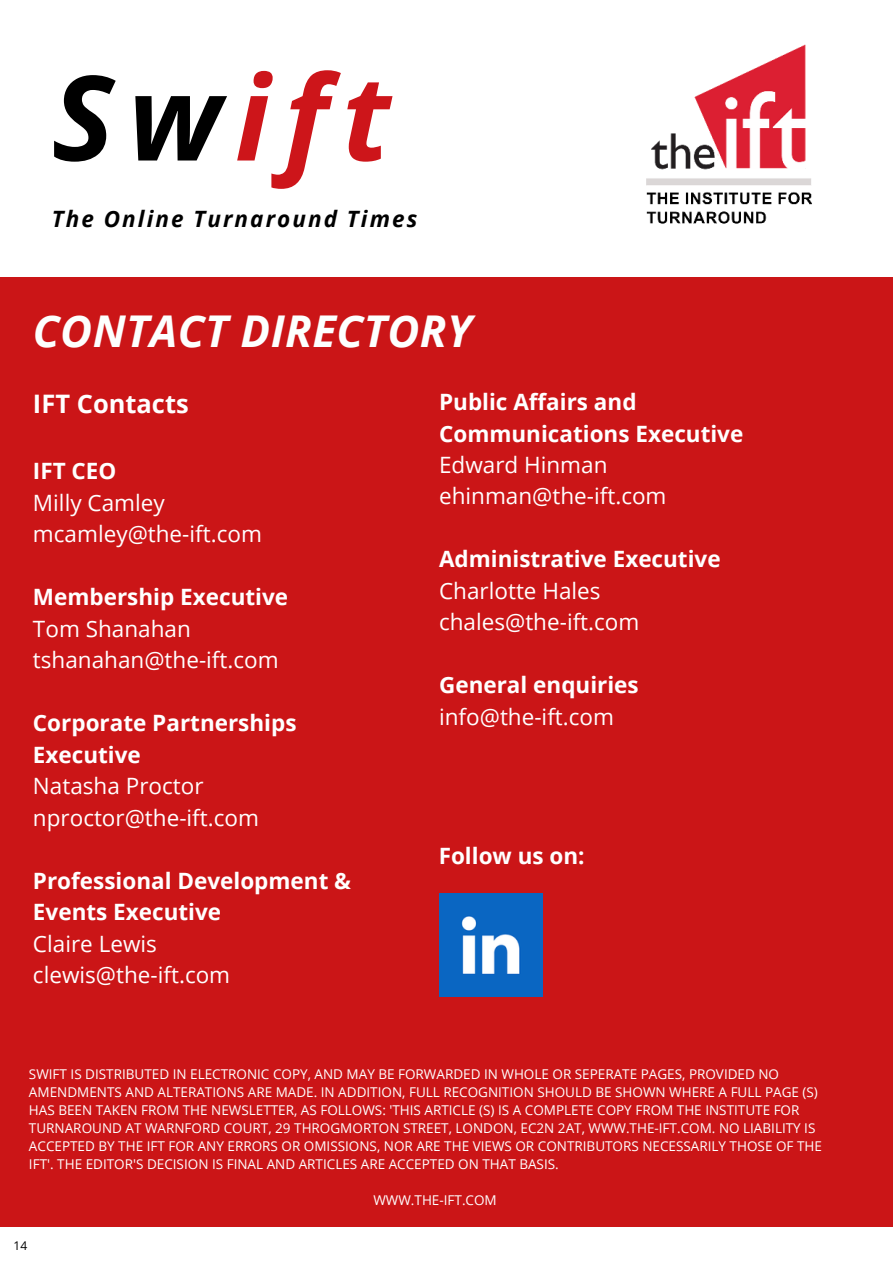
<style>
.page{position:relative;width:893px;height:1264px;background:#fff}
.page>*{position:absolute;margin:0;border:0;box-sizing:border-box;transform-origin:0 0}
.t1{font:italic 700 117.9px "Open Sans";letter-spacing:.12em;color:#cd151a}
.t2{font:italic 700 43.8px "Open Sans";letter-spacing:.01em;color:#fdfffe}
.t3{font:700 25.5px "Open Sans";color:#fff}
.t4{font:22.5px/31.5px "Open Sans";color:#fff}
.t5{font:700 22.5px/31.5px "Open Sans";color:#fff}
.t6{font:italic 700 22.5px "Open Sans";letter-spacing:.09em;color:#000}
.t7{font:13.5px/18px "Open Sans";color:#fff}
.t8{font:12px "Open Sans";color:#000}
.s1{color:#000}
</style>
<div class="page">
<div style="left:0;top:277px;width:892px;height:949px;background:#cb1517"></div>
<img style="left:646px;top:44px;width:166px;height:180px">
<img style="left:439px;top:893px;width:103px;height:103px">
<h1 class="t1" style="left:52px;top:35px;width:340px"><span class="s1">Sw</span>ift</h1>
<h3 class="t6" style="left:52px;top:203px;width:367px">The Online Turnaround Times</h3>
<h2 class="t2" style="left:33px;top:300px;width:440px">CONTACT DIRECTORY</h2>
<h3 class="t3" style="left:33px;top:386px;width:157px">IFT Contacts</h3>
<h3 class="t5" style="left:33px;top:455px;width:85px">IFT CEO</h3>
<h3 class="t4" style="left:33px;top:486px;width:230px">Milly Camley mcamley@the-ift.com</h3>
<h3 class="t5" style="left:33px;top:581px;width:257px">Membership Executive</h3>
<h3 class="t4" style="left:33px;top:612px;width:247px">Tom Shanahan tshanahan@the-ift.com</h3>
<h3 class="t5" style="left:33px;top:707px;width:265px">Corporate Partnerships<br>Executive</h3>
<h3 class="t4" style="left:33px;top:769px;width:227px">Natasha Proctor nproctor@the-ift.com</h3>
<h3 class="t5" style="left:33px;top:864px;width:319px">Professional Development &amp;<br>Events Executive</h3>
<h3 class="t4" style="left:33px;top:927px;width:199px">Claire Lewis clewis@the-ift.com</h3>
<h3 class="t5" style="left:439px;top:385px;width:306px">Public Affairs and<br>Communications Executive</h3>
<h3 class="t4" style="left:439px;top:448px;width:229px">Edward Hinman ehinman@the-ift.com</h3>
<h3 class="t5" style="left:439px;top:543px;width:283px">Administrative Executive</h3>
<h3 class="t4" style="left:439px;top:574px;width:202px">Charlotte Hales chales@the-ift.com</h3>
<h3 class="t5" style="left:439px;top:669px;width:201px">General enquiries</h3>
<h3 class="t4" style="left:439px;top:700px;width:176px">info@the-ift.com</h3>
<h3 class="t5" style="left:438px;top:839px;width:147px">Follow us on:</h3>
<p class="t7" style="left:29px;top:1065px;width:794px">SWIFT IS DISTRIBUTED IN ELECTRONIC COPY, AND MAY BE FORWARDED IN WHOLE OR SEPERATE PAGES, PROVIDED NO AMENDMENTS AND ALTERATIONS ARE MADE. IN ADDITION, FULL RECOGNITION SHOULD BE SHOWN WHERE A FULL PAGE (S)<br>HAS BEEN TAKEN FROM THE NEWSLETTER, AS FOLLOWS: 'THIS ARTICLE (S) IS A COMPLETE COPY FROM THE INSTITUTE FOR TURNAROUND AT WARNFORD COURT, 29 THROGMORTON STREET, LONDON, EC2N 2AT, WWW.THE-IFT.COM. NO LIABILITY IS ACCEPTED BY THE IFT FOR ANY ERRORS OR OMISSIONS, NOR ARE THE VIEWS OR CONTRIBUTORS NECESSARILY THOSE OF THE IFT'. THE EDITOR'S DECISION IS FINAL AND ARTICLES ARE ACCEPTED ON THAT BASIS.</p>
<p class="t7" style="left:373px;top:1191px;width:125px">WWW.THE-IFT.COM</p>
<p class="t8" style="left:14px;top:1237px;width:15px">14</p>
</div>
